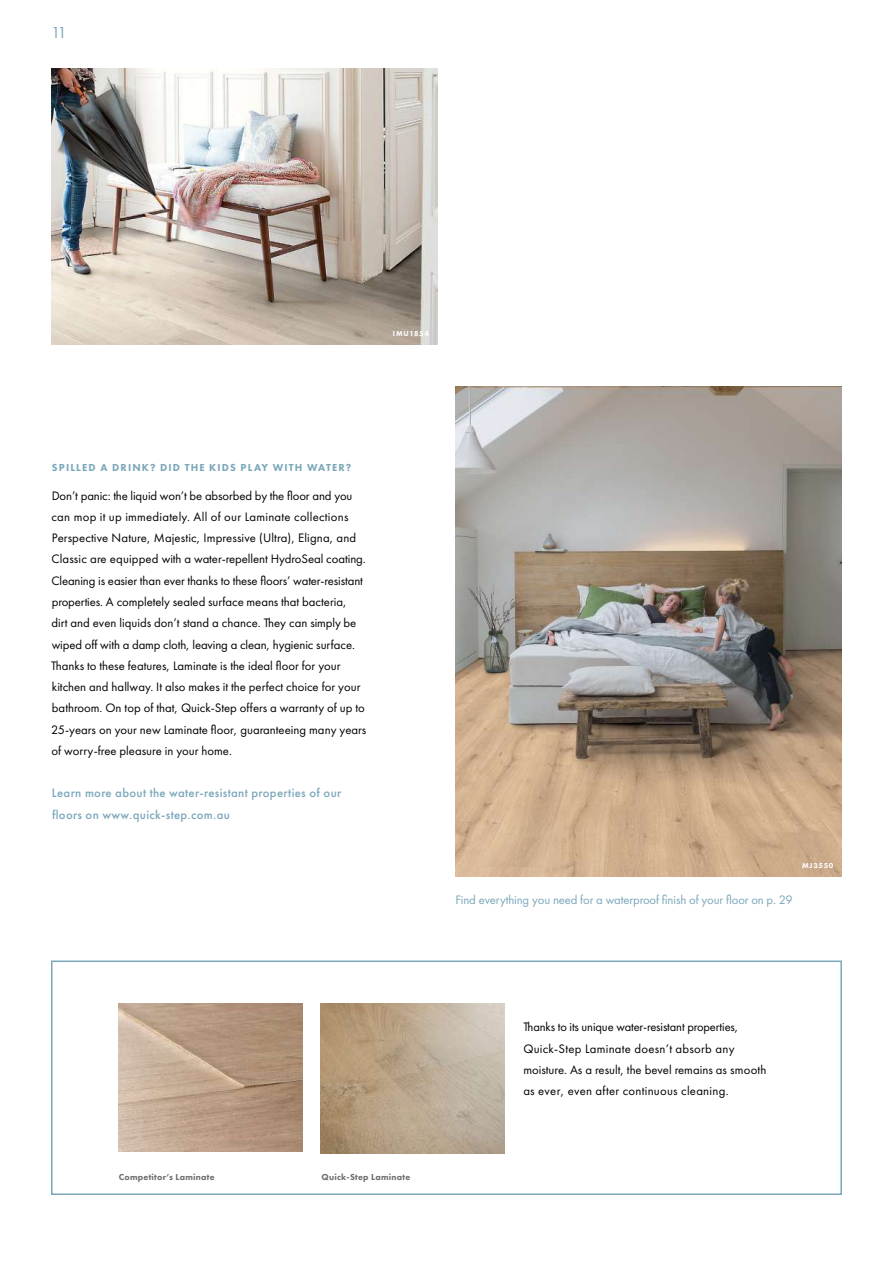
<style>
.page{position:relative;width:893px;height:1263px;background:#fff}
.page>*{position:absolute;margin:0;border:0;box-sizing:border-box;transform-origin:0 0}
.t1{font:16.5px "Futura PT";color:#7ba7ba}
.t2{font:12.75px/21.3px "Futura PT";color:#000}
.t3{font:500 12.75px/21.3px "Futura PT";letter-spacing:.025em;color:#7ba7ba}
.t4{font:12.75px "Futura PT";letter-spacing:-.01em;color:#7ba7ba}
.t5{font:800 10.5px "Futura PT";letter-spacing:.11em;color:#7ba7ba}
.t6{font:800 9px "Futura PT";letter-spacing:.025em;color:#6d6e71}
.t7{font:800 7.5px "Futura PT";letter-spacing:.1em;color:#fff}
</style>
<div class="page">
<div style="left:51px;top:960px;width:791px;height:235px;border:2px solid #7ba7ba"></div>
<img style="left:51px;top:68px;width:386px;height:276px">
<img style="left:455px;top:387px;width:387px;height:489px">
<img style="left:118px;top:1003px;width:185px;height:149px">
<img style="left:321px;top:1003px;width:184px;height:150px">
<p class="t1" style="left:51px;top:23px;width:17px">11</p>
<p class="t7" style="left:393px;top:329px;width:38px">IMU1854</p>
<p class="t5" style="left:52px;top:461px;width:301px">SPILLED A DRINK? DID THE KIDS PLAY WITH WATER?</p>
<p class="t2" style="left:51px;top:485px;width:317px">Don’t panic: the liquid won’t be absorbed by the floor and you can mop it up immediately. All of our Laminate collections Perspective Nature, Majestic, Impressive (Ultra), Eligna, and Classic are equipped with a water-repellent HydroSeal coating.<br>Cleaning is easier than ever thanks to these floors’ water-resistant properties. A completely sealed surface means that bacteria,<br>dirt and even liquids don’t stand a chance. They can simply be wiped off with a damp cloth, leaving a clean, hygienic surface.<br>Thanks to these features, Laminate is the ideal floor for your kitchen and hallway. It also makes it the perfect choice for your bathroom. On top of that, Quick-Step offers a warranty of up to 25-years on your new Laminate floor, guaranteeing many years of worry-free pleasure in your home.</p>
<p class="t3" style="left:52px;top:782px;width:291px">Learn more about the water-resistant properties of our floors on www.quick-step.com.au</p>
<p class="t6" style="left:119px;top:1171px;width:97px">Competitor’s Laminate</p>
<p class="t6" style="left:322px;top:1171px;width:90px">Quick-Step Laminate</p>
<p class="t7" style="left:802px;top:860px;width:33px">MJ3550</p>
<p class="t4" style="left:455px;top:892px;width:339px">Find everything you need for a waterproof finish of your floor on p. 29</p>
<p class="t2" style="left:523px;top:1016px;width:245px">Thanks to its unique water-resistant properties, Quick-Step Laminate doesn’t absorb any moisture. As a result, the bevel remains as smooth as ever, even after continuous cleaning.</p>
</div>
